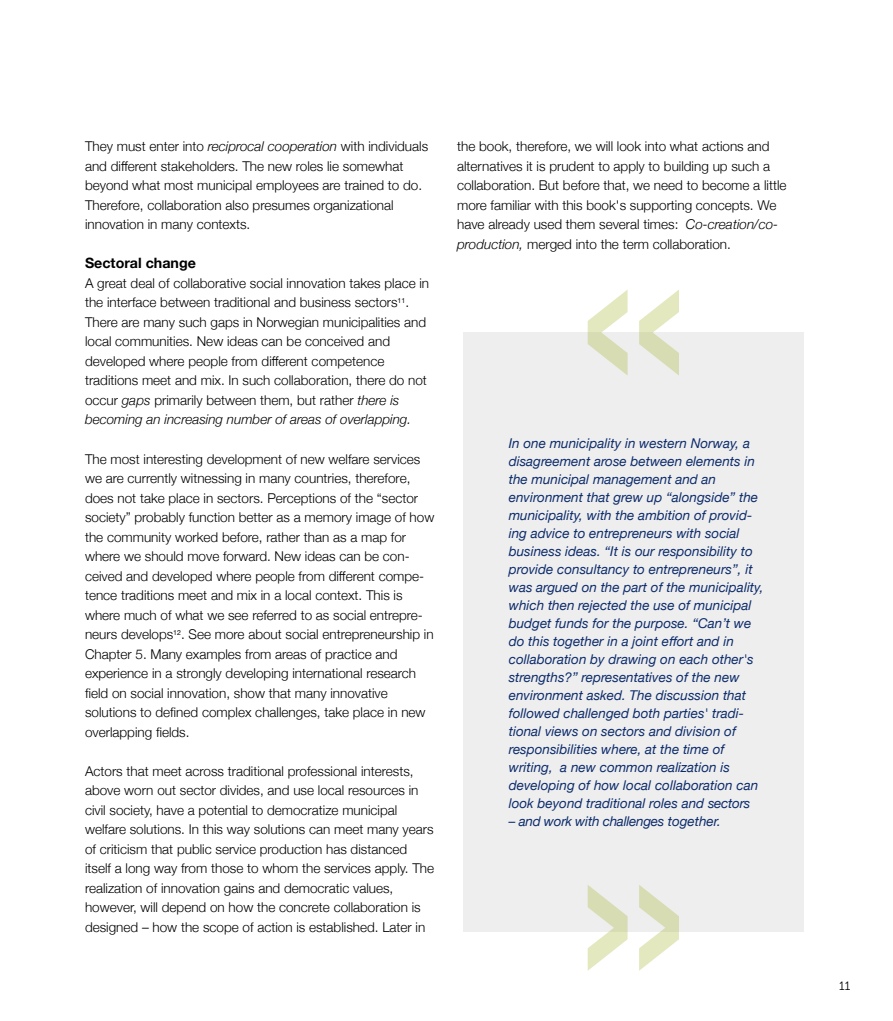
<style>
.page{position:relative;width:893px;height:1021px;background:#fff}
.page>*{position:absolute;margin:0;border:0;box-sizing:border-box;transform-origin:0 0}
.t1{font:700 14.25px "Helvetica Neue";color:#000}
.t2{font:300 13.5px/19.5px "Helvetica Neue";color:#000}
.t3{font:italic 13.5px/18px "Helvetica Neue";color:#0d2c6c}
.t4{font:italic 13.5px "Helvetica Neue";letter-spacing:-.02em;color:#0d2c6c}
.t5{font:12px "Museo Sans 300";color:#000}
.s1{font-style:italic}
</style>
<div class="page">
<div style="left:463px;top:332px;width:340px;height:599px;background:#eee"></div>
<svg style="left:588px;top:885px;width:91px;height:85px"></svg>
<svg style="left:588px;top:289px;width:91px;height:86px"></svg>
<p class="t2" style="left:85px;top:136px;width:345px">They must enter into <span class="s1">reciprocal cooperation</span> with individuals and different stakeholders. The new roles lie somewhat beyond what most municipal employees are trained to do.<br>Therefore, collaboration also presumes organizational innovation in many contexts.</p>
<p class="t1" style="left:85px;top:252px;width:112px">Sectoral change</p>
<p class="t2" style="left:85px;top:272px;width:346px">A great deal of collaborative social innovation takes place in the interface between traditional and business sectors<sup>11</sup>.<br>There are many such gaps in Norwegian municipalities and local communities. New ideas can be conceived and developed where people from different competence traditions meet and mix. In such collaboration, there do not occur <span class="s1">gaps</span> primarily between them, but rather <span class="s1">there is becoming an increasing number of areas of overlapping.</span></p>
<p class="t2" style="left:85px;top:448px;width:351px">The most interesting development of new welfare services we are currently witnessing in many countries, therefore, does not take place in sectors. Perceptions of the “sector society” probably function better as a memory image of how the community worked before, rather than as a map for where we should move forward. New ideas can be con&shy;ceived and developed where people from different compe&shy;tence traditions meet and mix in a local context. This is where much of what we see referred to as social entrepre&shy;neurs develops<sup>12</sup>. See more about social entrepreneurship in Chapter 5. Many examples from areas of practice and experience in a strongly developing international research field on social innovation, show that many innovative solutions to defined complex challenges, take place in new overlapping fields.</p>
<p class="t2" style="left:85px;top:760px;width:351px">Actors that meet across traditional professional interests, above worn out sector divides, and use local resources in civil society, have a potential to democratize municipal welfare solutions. In this way solutions can meet many years of criticism that public service production has distanced itself a long way from those to whom the services apply. The realization of innovation gains and democratic values, however, will depend on how the concrete collaboration is designed – how the scope of action is established. Later in</p>
<p class="t2" style="left:457px;top:136px;width:331px">the book, therefore, we will look into what actions and alternatives it is prudent to apply to building up such a collaboration. But before that, we need to become a little more familiar with this book's supporting concepts. We have already used them several times: <span class="s1">Co-creation/co&shy;production,</span> merged into the term collaboration.</p>
<p class="t3" style="left:509px;top:434px;width:256px">In one municipality in western Norway, a disagreement arose between elements in the municipal management and an environment that grew up “alongside” the municipality, with the ambition of provid&shy;ing advice to entrepreneurs with social business ideas. “It is our responsibility to provide consultancy to entrepreneurs”, it was argued on the part of the municipality, which then rejected the use of municipal budget funds for the purpose. “Can’t we do this together in a joint effort and in collaboration by drawing on each other's strengths?” representatives of the new environment asked. The discussion that followed challenged both parties' tradi&shy;tional views on sectors and division of responsibilities where, at the time of writing, a new common realization is developing of how local collaboration can look beyond traditional roles and sectors</p>
<p class="t4" style="left:509px;top:811px;width:214px">– and work with challenges together.</p>
<p class="t5" style="left:839px;top:979px;width:13px">11</p>
</div>
